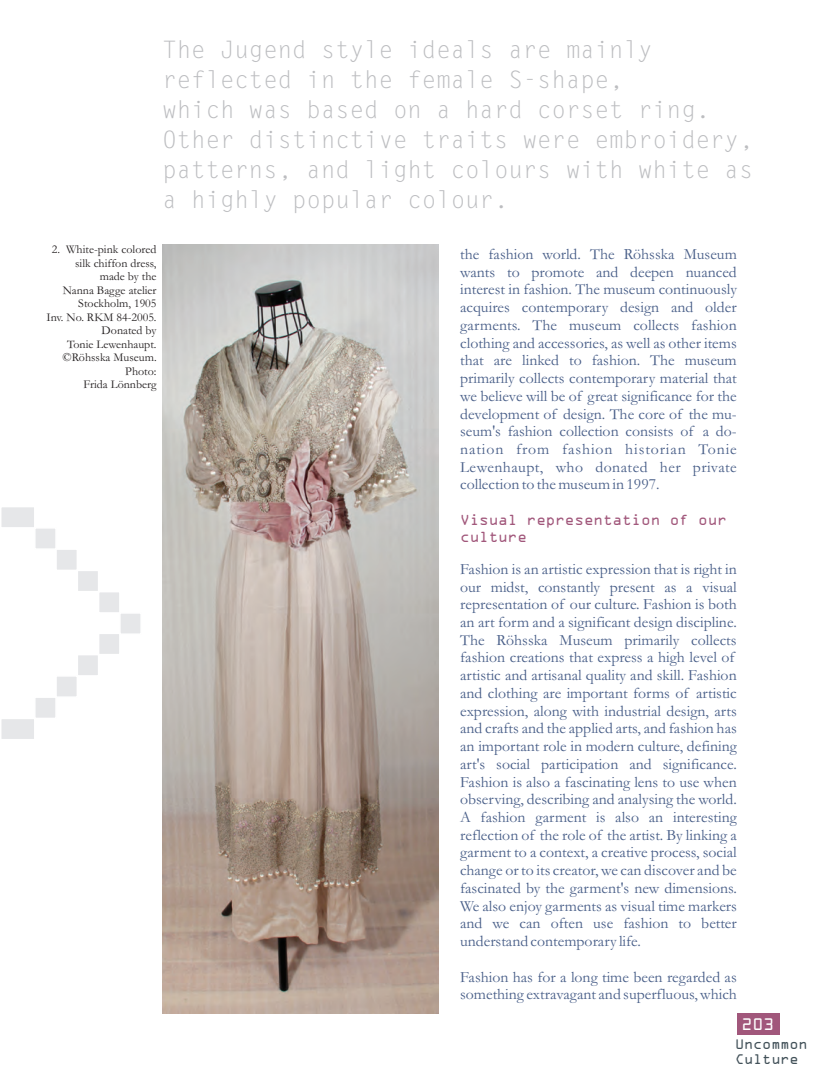
<style>
.page{position:relative;width:836px;height:1091px;background:#fff}
.page>*{position:absolute;margin:0;border:0;box-sizing:border-box;transform-origin:0 0}
.t1{font:24px/30px "Monospaced";color:#bcbdc0}
.t2{font:18px "OCRA Extended";color:#fff}
.t3{font:15.75px/17.7px "Garamond";color:#485e88}
.t4{font:15.75px/16.4px "OCRA Extended";color:#a1577b}
.t5{font:15px/15.5px "OCRA Extended";color:#425159}
.t6{font:12px/13.5px "Garamond";color:#231f20;text-align:right}
</style>
<div class="page">
<div style="left:736px;top:1013px;width:43px;height:21px;background:#a1577b"></div>
<div style="left:77px;top:569px;width:22px;height:23px;background:#e6e7e9;border:2px solid #fff"></div>
<div style="left:77px;top:654px;width:22px;height:22px;background:#e6e7e9;border:2px solid #fff"></div>
<div style="left:98px;top:591px;width:23px;height:22px;background:#e6e7e9;border:2px solid #fff"></div>
<div style="left:119px;top:612px;width:23px;height:23px;background:#e6e7e9;border:2px solid #fff"></div>
<div style="left:98px;top:632px;width:23px;height:23px;background:#e6e7e9;border:2px solid #fff"></div>
<div style="left:55px;top:548px;width:23px;height:23px;background:#e6e7e9;border:2px solid #fff"></div>
<div style="left:55px;top:675px;width:23px;height:23px;background:#e6e7e9;border:2px solid #fff"></div>
<div style="left:34px;top:527px;width:23px;height:23px;background:#e6e7e9;border:2px solid #fff"></div>
<div style="left:34px;top:696px;width:23px;height:23px;background:#e6e7e9;border:2px solid #fff"></div>
<div style="left:0;top:506px;width:36px;height:22px;background:#e6e7e9;border:2px solid #fff"></div>
<div style="left:0;top:717px;width:36px;height:23px;background:#e6e7e9;border:2px solid #fff"></div>
<img style="left:162px;top:244px;width:277px;height:769px">
<p class="t1" style="left:162px;top:38px;width:592px">The Jugend style ideals are mainly reflected in the female S-shape,<br>which was based on a hard corset ring.<br>Other distinctive traits were embroidery, patterns, and light colours with white as a highly popular colour.</p>
<p class="t6" style="left:46px;top:244px;width:112px">2. White-pink colored silk chiffon dress,<br>made by the<br>Nanna Bagge atelier<br>Stockholm, 1905<br>Inv. No. RKM 84-2005.<br>Donated by<br>Tonie Lewenhaupt. ©Röhsska Museum.<br>Photo:<br>Frida Lönnberg</p>
<p class="t3" style="left:460px;top:247px;width:278px;text-align:justify">the fashion world. The Röhsska Museum wants to promote and deepen nuanced interest in fashion. The museum continuously acquires contemporary design and older garments. The museum collects fashion clothing and accessories, as well as other items that are linked to fashion. The museum primarily collects contemporary material that we believe will be of great significance for the development of design. The core of the mu&shy;seum's fashion collection consists of a do&shy;nation from fashion historian Tonie Lewenhaupt, who donated her private collection to the museum in 1997.</p>
<p class="t4" style="left:460px;top:513px;width:268px">Visual representation of our culture</p>
<p class="t3" style="left:460px;top:562px;width:278px">Fashion is an artistic expression that is right in our midst, constantly present as a visual representation of our culture. Fashion is both an art form and a significant design discipline.<br>The Röhsska Museum primarily collects fashion creations that express a high level of artistic and artisanal quality and skill. Fashion and clothing are important forms of artistic expression, along with industrial design, arts and crafts and the applied arts, and fashion has an important role in modern culture, defining art's social participation and significance.<br>Fashion is also a fascinating lens to use when observing, describing and analysing the world.<br>A fashion garment is also an interesting reflection of the role of the artist. By linking a garment to a context, a creative process, social change or to its creator, we can discover and be fascinated by the garment's new dimensions.<br>We also enjoy garments as visual time markers and we can often use fashion to better understand contemporary life.</p>
<p class="t3" style="left:460px;top:969px;width:278px">Fashion has for a long time been regarded as something extravagant and superfluous, which</p>
<p class="t2" style="left:741px;top:1018px;width:34px">203</p>
<p class="t5" style="left:735px;top:1037px;width:74px">Uncommon<br>Culture</p>
</div>
